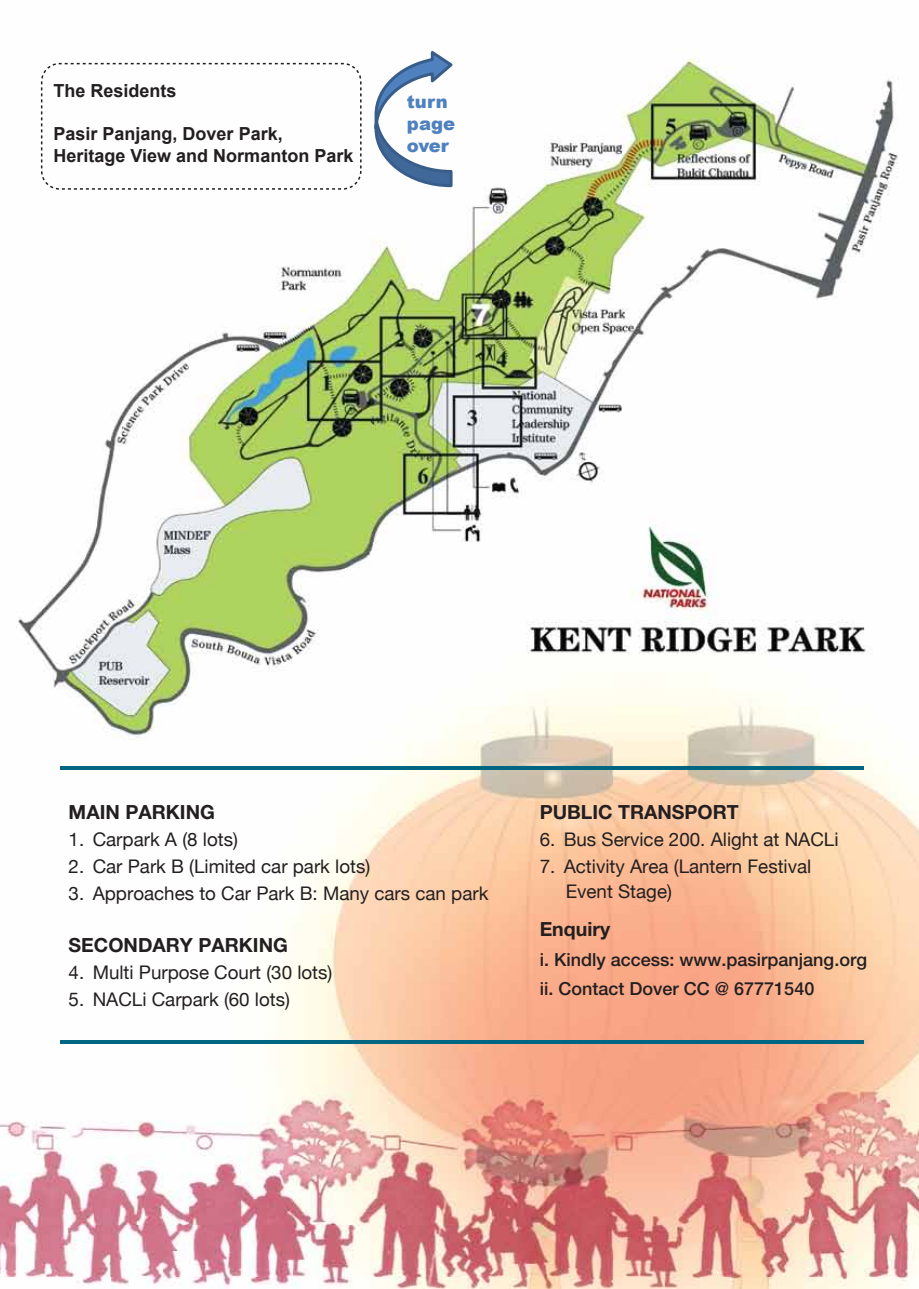
<style>
.page{position:relative;width:919px;height:1289px;background:#fff}
.page>*{position:absolute;margin:0;border:0;box-sizing:border-box;transform-origin:0 0}
.t1{font:700 19.5px "Helvetica Neue";color:#231f20}
.t2{font:18.75px/25.5px "Helvetica Neue";color:#231f20}
.t3{font:700 18px/21.6px "Arial";color:#231f20}
.t4{font:500 18px/29.4px "Helvetica Neue";color:#231f20}
.t5{font:900 18px/21.6px "Arial";color:#4e81be}
</style>
<div class="page">
<img style="left:0;top:50px;width:918px;height:1238px">
<hr style="left:60px;top:1040px;width:804px;height:3px;background:#006682">
<hr style="left:60px;top:766px;width:804px;height:4px;background:#006682">
<div style="left:41px;top:63px;width:320px;height:127px;border:2px dashed #231f20;border-radius:18px"></div>
<svg style="left:373px;top:50px;width:83px;height:139px"></svg>
<p class="t3" style="left:53px;top:80px;width:125px">The Residents</p>
<p class="t3" style="left:53px;top:124px;width:301px">Pasir Panjang, Dover Park,<br>Heritage View and Normanton Park</p>
<p class="t5" style="left:407px;top:91px;width:50px">turn page over</p>
<p class="t1" style="left:69px;top:799px;width:148px">MAIN PARKING</p>
<p class="t2" style="left:69px;top:826px;width:171px">1. Carpark A (8 lots)</p>
<p class="t2" style="left:69px;top:853px;width:303px">2. Car Park B (Limited car park lots)</p>
<p class="t2" style="left:69px;top:880px;width:421px">3. Approaches to Car Park B: Many cars can park</p>
<p class="t1" style="left:69px;top:933px;width:221px">SECONDARY PARKING</p>
<p class="t2" style="left:69px;top:959px;width:265px">4. Multi Purpose Court (30 lots)</p>
<p class="t2" style="left:69px;top:986px;width:223px">5. NACLi Carpark (60 lots)</p>
<p class="t1" style="left:539px;top:799px;width:200px">PUBLIC TRANSPORT</p>
<p class="t2" style="left:539px;top:826px;width:300px">6. Bus Service 200. Alight at NACLi</p>
<p class="t2" style="left:565px;top:853px;width:247px;text-indent:-26px">7. Activity Area (Lantern Festival<br>Event Stage)</p>
<p class="t1" style="left:539px;top:916px;width:72px">Enquiry</p>
<p class="t4" style="left:539px;top:944px;width:329px">i. Kindly access: www.pasirpanjang.org ii. Contact Dover CC @ 67771540</p>
</div>
